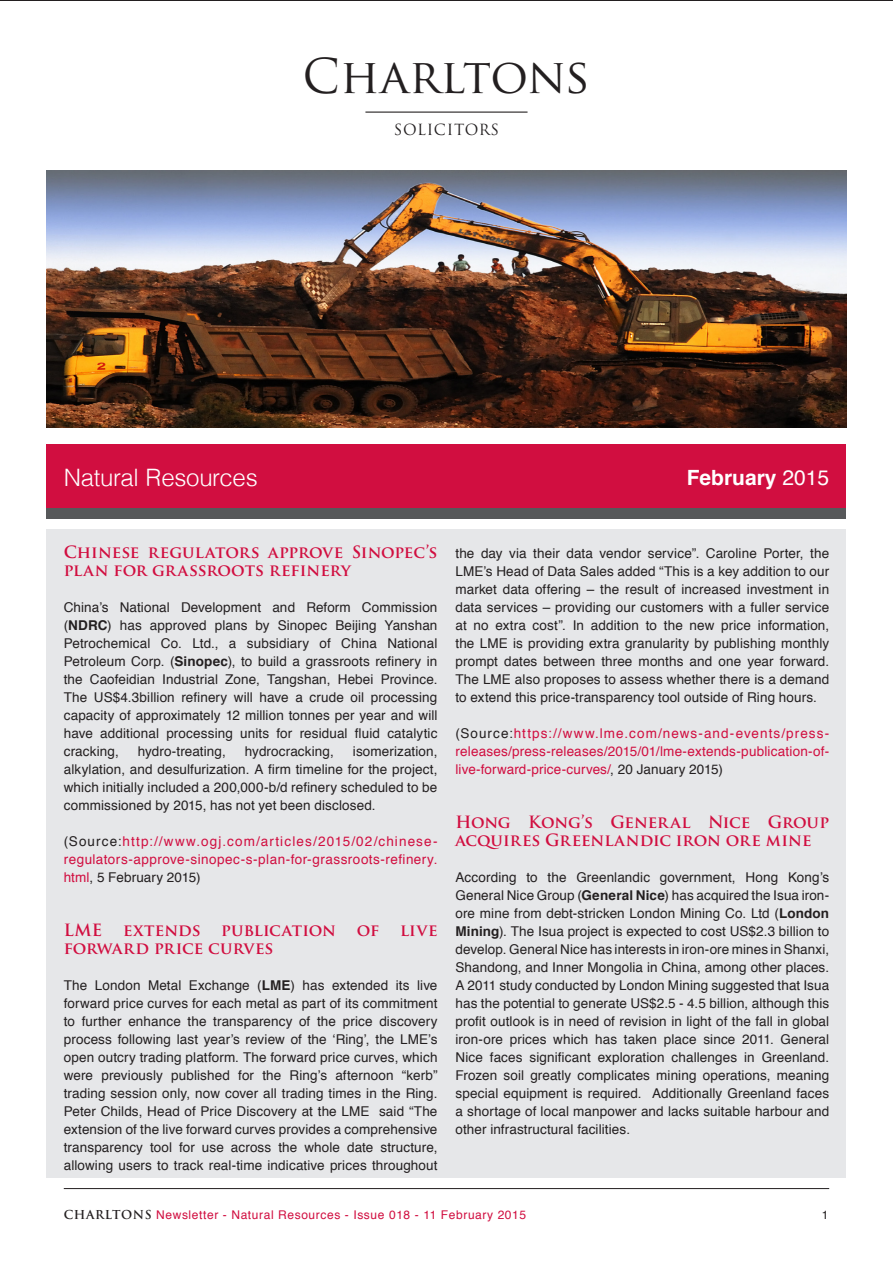
<style>
.page{position:relative;width:893px;height:1263px;background:#fff}
.page>*{position:absolute;margin:0;border:0;box-sizing:border-box;transform-origin:0 0}
.t1{font:46.8px "Trajan Pro";color:#231f20}
.body_text{font:300 24px "Helvetica";letter-spacing:-.015em;color:#fff}
.t2{font:700 21px "Helvetica";color:#fff}
.Body_title{font:700 16.5px/18px "Trajan Pro";letter-spacing:-.005em;color:#d10e40}
.t3{font:15px "Trajan Pro";letter-spacing:.04em;color:#231f20}
.body_text-2{font:13.5px/18px "Helvetica";letter-spacing:.01em;color:#231f20;text-align:justify}
.body_text-3{font:13.5px/18px "Helvetica";letter-spacing:.015em;color:#d10e40;text-align:justify}
.t4{font:12px "Helvetica";letter-spacing:.05em;color:#d10e40}
.t5{font:12px "Helvetica";color:#231f20}
.s1{font-weight:400}
.s2{font-weight:700}
.s3{color:#231f20}
.s4{font-family:"Trajan Pro";font-weight:700;color:#231f20}
</style>
<div class="page">
<hr style="left:64px;top:1188px;width:765px;height:1px;background:#231f20">
<hr style="left:365px;top:112px;width:162px;height:1px;background:#231f20">
<div style="left:47px;top:444px;width:799px;height:64px;background:#d10e40"></div>
<div style="left:47px;top:508px;width:799px;height:11px;background:#57585a"></div>
<div style="left:47px;top:529px;width:799px;height:649px;background:#e6e7e9"></div>
<img style="left:47px;top:170px;width:799px;height:257px">
<h1 class="t1" style="left:303px;top:47px;width:289px">Charltons</h1>
<p class="t3" style="left:394px;top:120px;width:107px">SOLICITORS</p>
<p class="body_text" style="left:64px;top:457px;width:195px">Natural Resources</p>
<p class="t2" style="left:687px;top:460px;width:144px">February <span class="s1">2015</span></p>
<p class="Body_title" style="left:64px;top:543px;width:375px">Chinese regulators approve Sinopec’s plan for grassroots refinery</p>
<p class="body_text-2" style="left:64px;top:599px;width:375px">China’s National Development and Reform Commission (<span class="s2">NDRC</span>) has approved plans by Sinopec Beijing Yanshan Petrochemical Co. Ltd., a subsidiary of China National Petroleum Corp. (<span class="s2">Sinopec</span>), to build a grassroots refinery in the Caofeidian Industrial Zone, Tangshan, Hebei Province.<br>The US$4.3billion refinery will have a crude oil processing capacity of approximately 12 million tonnes per year and will have additional processing units for residual fluid catalytic cracking,</p>
<p class="body_text-2" style="left:138px;top:743px;width:90px">hydro-treating,</p>
<p class="body_text-2" style="left:245px;top:743px;width:90px">hydrocracking,</p>
<p class="body_text-2" style="left:64px;top:743px;width:375px;text-indent:289px">isomerization, alkylation, and desulfurization. A firm timeline for the project, which initially included a 200,000-b/d refinery scheduled to be commissioned by 2015, has not yet been disclosed.</p>
<p class="body_text-3" style="left:64px;top:833px;width:375px"><span class="s3">(Source:</span>http://www.ogj.com/articles/2015/02/chinese&shy;regulators-approve-sinopec-s-plan-for-grassroots-refinery. html<span class="s3">, 5 February 2015)</span></p>
<p class="Body_title" style="left:64px;top:921px;width:40px">LME</p>
<p class="Body_title" style="left:123px;top:921px;width:79px">extends</p>
<p class="Body_title" style="left:221px;top:921px;width:116px">publication</p>
<p class="Body_title" style="left:357px;top:921px;width:24px">of</p>
<p class="Body_title" style="left:400px;top:921px;width:39px">live</p>
<p class="Body_title" style="left:64px;top:939px;width:211px">forward price curves</p>
<p class="body_text-2" style="left:64px;top:977px;width:375px">The London Metal Exchange (<span class="s2">LME</span>) has extended its live forward price curves for each metal as part of its commitment to further enhance the transparency of the price discovery process following last year’s review of the ‘Ring’, the LME’s open outcry trading platform. The forward price curves, which were previously published for the Ring’s afternoon “kerb” trading session only, now cover all trading times in the Ring.<br>Peter Childs, Head of Price Discovery at the LME said “The extension of the live forward curves provides a comprehensive transparency tool for use across the whole date structure, allowing users to track real-time indicative prices throughout</p>
<p class="body_text-2" style="left:455px;top:545px;width:375px">the day via their data vendor service”. Caroline Porter, the LME’s Head of Data Sales added “This is a key addition to our market data offering – the result of increased investment in data services – providing our customers with a fuller service at no extra cost”. In addition to the new price information, the LME is providing extra granularity by publishing monthly prompt dates between three months and one year forward.<br>The LME also proposes to assess whether there is a demand to extend this price-transparency tool outside of Ring hours.</p>
<p class="body_text-3" style="left:455px;top:725px;width:375px"><span class="s3">(Source:</span>https://www.lme.com/news-and-events/press&shy;releases/press-releases/2015/01/lme-extends-publication-of&shy;live-forward-price-curves/<span class="s3">, 20 January 2015)</span></p>
<p class="Body_title" style="left:455px;top:813px;width:375px">Hong Kong’s General Nice Group acquires Greenlandic iron ore mine</p>
<p class="body_text-2" style="left:455px;top:869px;width:375px">According to the Greenlandic government, Hong Kong’s General Nice Group (<span class="s2">General Nice</span>) has acquired the Isua iron&shy;ore mine from debt-stricken London Mining Co. Ltd (<span class="s2">London Mining</span>). The Isua project is expected to cost US$2.3 billion to develop. General Nice has interests in iron-ore mines in Shanxi, Shandong, and Inner Mongolia in China, among other places.<br>A 2011 study conducted by London Mining suggested that Isua has the potential to generate US$2.5 - 4.5 billion, although this profit outlook is in need of revision in light of the fall in global iron-ore prices which has taken place since 2011. General Nice faces significant exploration challenges in Greenland.<br>Frozen soil greatly complicates mining operations, meaning special equipment is required. Additionally Greenland faces a shortage of local manpower and lacks suitable harbour and other infrastructural facilities.</p>
<p class="t4" style="left:64px;top:1206px;width:464px"><span class="s4">CHARLTONS</span> Newsletter - Natural Resources - Issue 018 - 11 February 2015</p>
<p class="t5" style="left:822px;top:1206px;width:8px">1</p>
</div>
